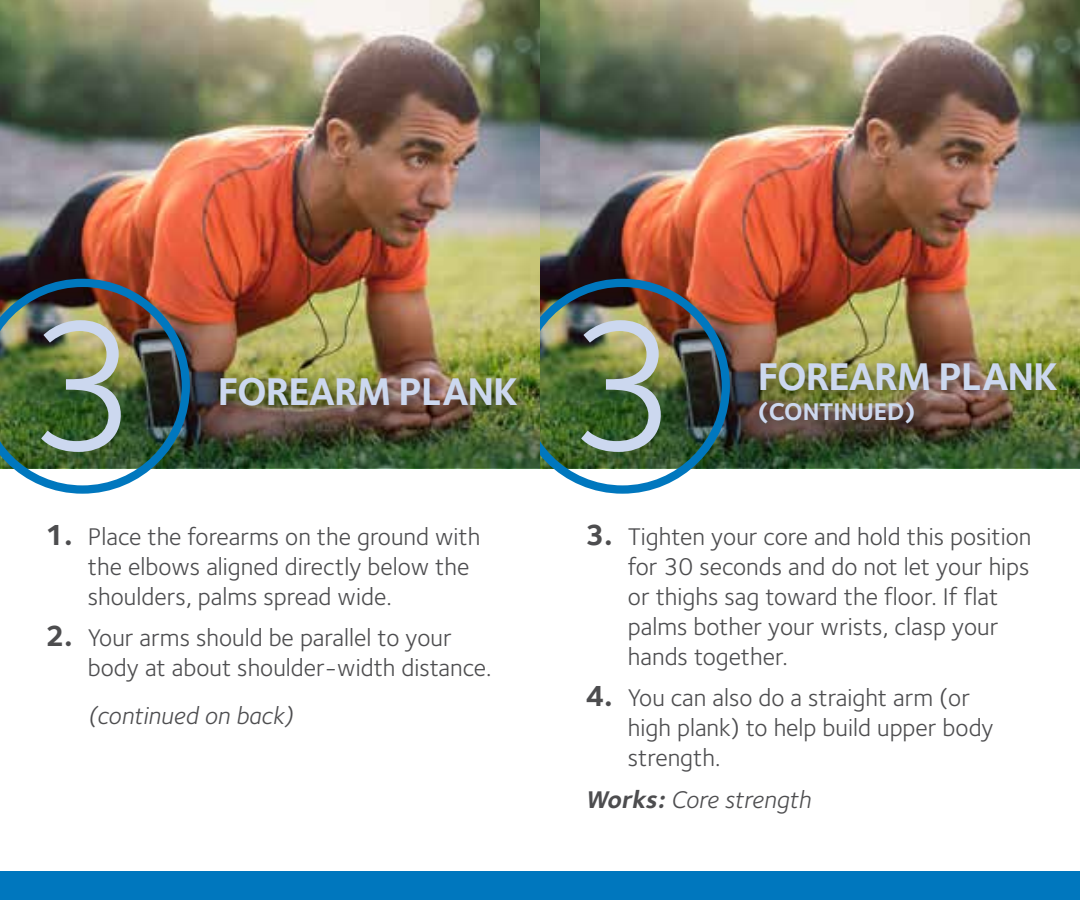
<style>
.page{position:relative;width:1080px;height:900px;background:#fff}
.page>*{position:absolute;margin:0;border:0;box-sizing:border-box;transform-origin:0 0}
.t1{font:190.5px "Foundry Sterling";color:#ccd8ef}
.t2{font:700 40px "Foundry Sterling";letter-spacing:-.03em;color:#ccd8ef}
.t3{font:25px/30px "Foundry Sterling";color:#4d4d4f}
.t4{font:italic 25px "Foundry Sterling";color:#4d4d4f}
.t5{font:700 25px "Foundry Sterling";color:#ccd8ef}
.s1{font-weight:700;font-size:30px}
.s2{font-weight:700}
</style>
<div class="page">
<div style="left:0;top:871px;width:577px;height:29px;background:#0077be"></div>
<img style="left:0;top:0;width:1080px;height:281px">
<img style="left:540px;top:281px;width:540px;height:187px">
<div style="left:753px;top:357px;width:316px;height:80px;background:#000;opacity:.5"></div>
<div style="left:515px;top:279px;width:215px;height:215px;border:8px solid #0077be;border-radius:50%"></div>
<div style="left:508px;top:871px;width:572px;height:29px;background:#0077be"></div>
<img style="left:190px;top:281px;width:350px;height:187px">
<img style="left:0;top:279px;width:190px;height:215px">
<div style="left:214px;top:372px;width:315px;height:48px;background:#000;opacity:.5"></div>
<h1 class="t1" style="left:28px;top:276px;width:114px">3</h1>
<h2 class="t2" style="left:218px;top:368px;width:302px">FOREARM PLANK</h2>
<p class="t3" style="left:88px;top:522px;width:394px;text-indent:-43px"><span class="s1">1.</span> Place the forearms on the ground with the elbows aligned directly below the shoulders, palms spread wide.</p>
<p class="t3" style="left:88px;top:623px;width:405px;text-indent:-43px"><span class="s1">2.</span> Your arms should be parallel to your body at about shoulder-width distance.</p>
<p class="t4" style="left:88px;top:701px;width:207px">(continued on back)</p>
<h1 class="t1" style="left:568px;top:276px;width:114px">3</h1>
<h2 class="t2" style="left:758px;top:353px;width:302px">FOREARM PLANK</h2>
<p class="t5" style="left:758px;top:397px;width:159px">(CONTINUED)</p>
<p class="t3" style="left:628px;top:522px;width:405px;text-indent:-43px"><span class="s1">3.</span> Tighten your core and hold this position for 30 seconds and do not let your hips or thighs sag toward the floor. If flat palms bother your wrists, clasp your hands together.</p>
<p class="t3" style="left:628px;top:683px;width:367px;text-indent:-43px"><span class="s1">4.</span> You can also do a straight arm (or high plank) to help build upper body strength.</p>
<p class="t4" style="left:585px;top:785px;width:227px"><span class="s2">Works:</span>Core strength</p>
</div>
